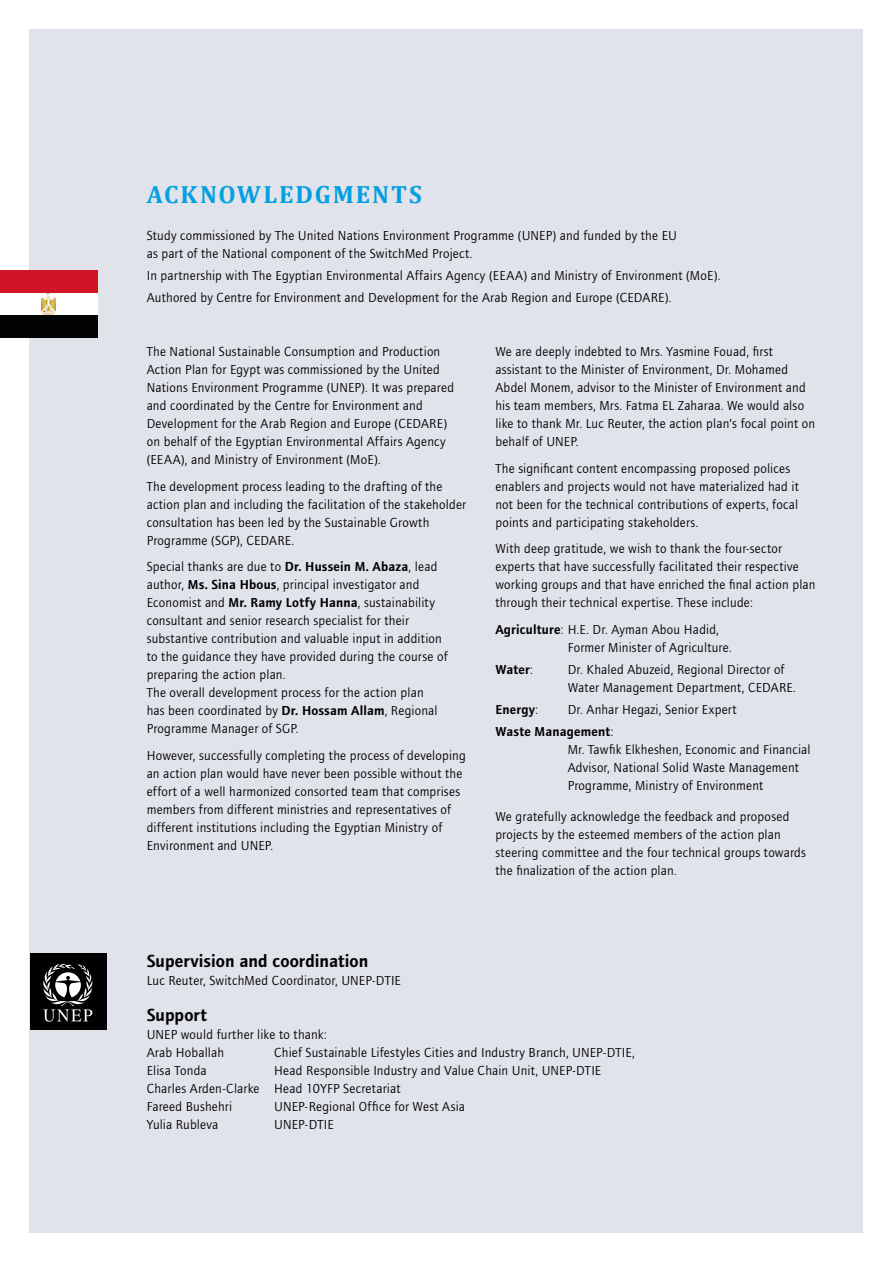
<style>
.page{position:relative;width:893px;height:1263px;background:#fff}
.page>*{position:absolute;margin:0;border:0;box-sizing:border-box;transform-origin:0 0}
.t1{font:700 25.05px "Cambria";letter-spacing:.075em;color:#009fe3}
.t2{font:600 18px "Foundry Journal";letter-spacing:.005em;color:#000}
.t3{font:13.5px/18px "Foundry Journal";letter-spacing:.015em;color:#000}
.t4{font:600 13.5px "Foundry Journal";letter-spacing:.02em;color:#000}
.s1{font-weight:600}
.s2{font-weight:400}
</style>
<div class="page">
<div style="left:30px;top:30px;width:833px;height:1203px;background:#e1e3ea"></div>
<div style="left:0;top:270px;width:97px;height:23px;background:#d01528"></div>
<div style="left:0;top:293px;width:97px;height:22px;background:#fff"></div>
<div style="left:0;top:315px;width:97px;height:23px;background:#010202"></div>
<svg style="left:40px;top:293px;width:16px;height:22px"></svg>
<div style="left:30px;top:954px;width:76px;height:76px;background:#000"></div>
<svg style="left:43px;top:963px;width:50px;height:59px"></svg>
<h1 class="t1" style="left:147px;top:179px;width:277px">ACKNOWLEDGMENTS</h1>
<p class="t3" style="left:147px;top:227px;width:532px">Study commissioned by The United Nations Environment Programme (UNEP) and funded by the EU as part of the National component of the SwitchMed Project.</p>
<p class="t3" style="left:147px;top:265px;width:575px;line-height:22.2px">In partnership with The Egyptian Environmental Affairs Agency (EEAA) and Ministry of Environment (MoE).<br>Authored by Centre for Environment and Development for the Arab Region and Europe (CEDARE).</p>
<p class="t3" style="left:147px;top:343px;width:309px">The National Sustainable Consumption and Production Action Plan for Egypt was commissioned by the United Nations Environment Programme (UNEP). It was prepared and coordinated by the Centre for Environment and Development for the Arab Region and Europe (CEDARE) on behalf of the Egyptian Environmental Affairs Agency (EEAA), and Ministry of Environment (MoE).</p>
<p class="t3" style="left:147px;top:477px;width:321px">The development process leading to the drafting of the action plan and including the facilitation of the stakeholder consultation has been led by the Sustainable Growth Programme (SGP), CEDARE.</p>
<p class="t3" style="left:147px;top:558px;width:302px">Special thanks are due to <span class="s1">Dr. Hussein M. Abaza</span>, lead author, <span class="s1">Ms. Sina Hbous</span>, principal investigator and Economist and <span class="s1">Mr. Ramy Lotfy Hanna</span>, sustainability consultant and senior research specialist for their substantive contribution and valuable input in addition to the guidance they have provided during the course of preparing the action plan.<br>The overall development process for the action plan<br>has been coordinated by <span class="s1">Dr. Hossam Allam</span>, Regional Programme Manager of SGP.</p>
<p class="t3" style="left:147px;top:746px;width:321px">However, successfully completing the process of developing an action plan would have never been possible without the effort of a well harmonized consorted team that comprises members from different ministries and representatives of different institutions including the Egyptian Ministry of Environment and UNEP.</p>
<p class="t3" style="left:495px;top:343px;width:321px">We are deeply indebted to Mrs. Yasmine Fouad, first assistant to the Minister of Environment, Dr. Mohamed Abdel Monem, advisor to the Minister of Environment and his team members, Mrs. Fatma EL Zaharaa. We would also like to thank Mr. Luc Reuter, the action plan’s focal point on behalf of UNEP.</p>
<p class="t3" style="left:495px;top:459px;width:305px">The significant content encompassing proposed polices enablers and projects would not have materialized had it not been for the technical contributions of experts, focal points and participating stakeholders.</p>
<p class="t3" style="left:495px;top:540px;width:322px">With deep gratitude, we wish to thank the four-sector experts that have successfully facilitated their respective working groups and that have enriched the final action plan through their technical expertise. These include:</p>
<p class="t3" style="left:568px;top:620px;width:165px;text-indent:-72px"><span class="s1">Agriculture</span>: H.E. Dr. Ayman Abou Hadid,<br>Former Minister of Agriculture.</p>
<p class="t4" style="left:495px;top:662px;width:39px">Water<span class="s2">:</span></p>
<p class="t3" style="left:568px;top:661px;width:230px">Dr. Khaled Abuzeid, Regional Director of<br>Water Management Department, CEDARE.</p>
<p class="t4" style="left:495px;top:702px;width:44px">Energy<span class="s2">:</span></p>
<p class="t3" style="left:495px;top:699px;width:243px;line-height:22.2px;text-indent:72px">Dr. Anhar Hegazi, Senior Expert<br><span class="s1">Waste Management</span>:</p>
<p class="t3" style="left:568px;top:741px;width:244px">Mr. Tawfik Elkheshen, Economic and Financial<br>Advisor, National Solid Waste Management<br>Programme, Ministry of Environment</p>
<p class="t3" style="left:495px;top:808px;width:312px">We gratefully acknowledge the feedback and proposed projects by the esteemed members of the action plan steering committee and the four technical groups towards the finalization of the action plan.</p>
<h2 class="t2" style="left:147px;top:951px;width:223px">Supervision and coordination</h2>
<p class="t3" style="left:147px;top:972px;width:256px">Luc Reuter, SwitchMed Coordinator, UNEP-DTIE</p>
<h2 class="t2" style="left:147px;top:1005px;width:62px">Support</h2>
<p class="t3" style="left:147px;top:1026px;width:181px">UNEP would further like to thank:<br>Arab Hoballah</p>
<p class="t3" style="left:274px;top:1044px;width:362px">Chief Sustainable Lifestyles Cities and Industry Branch, UNEP-DTIE,</p>
<p class="t3" style="left:147px;top:1062px;width:456px;text-indent:127px">Head Responsible Industry and Value Chain Unit, UNEP-DTIE<br>Charles Arden-Clarke Head 10YFP Secretariat<br>Fareed Bushehri</p>
<p class="t3" style="left:147px;top:1062px;width:61px">Elisa Tonda</p>
<p class="t3" style="left:274px;top:1098px;width:192px">UNEP-Regional Office for West Asia</p>
<p class="t3" style="left:147px;top:1116px;width:73px">Yulia Rubleva</p>
<p class="t3" style="left:274px;top:1116px;width:61px">UNEP-DTIE</p>
</div>
